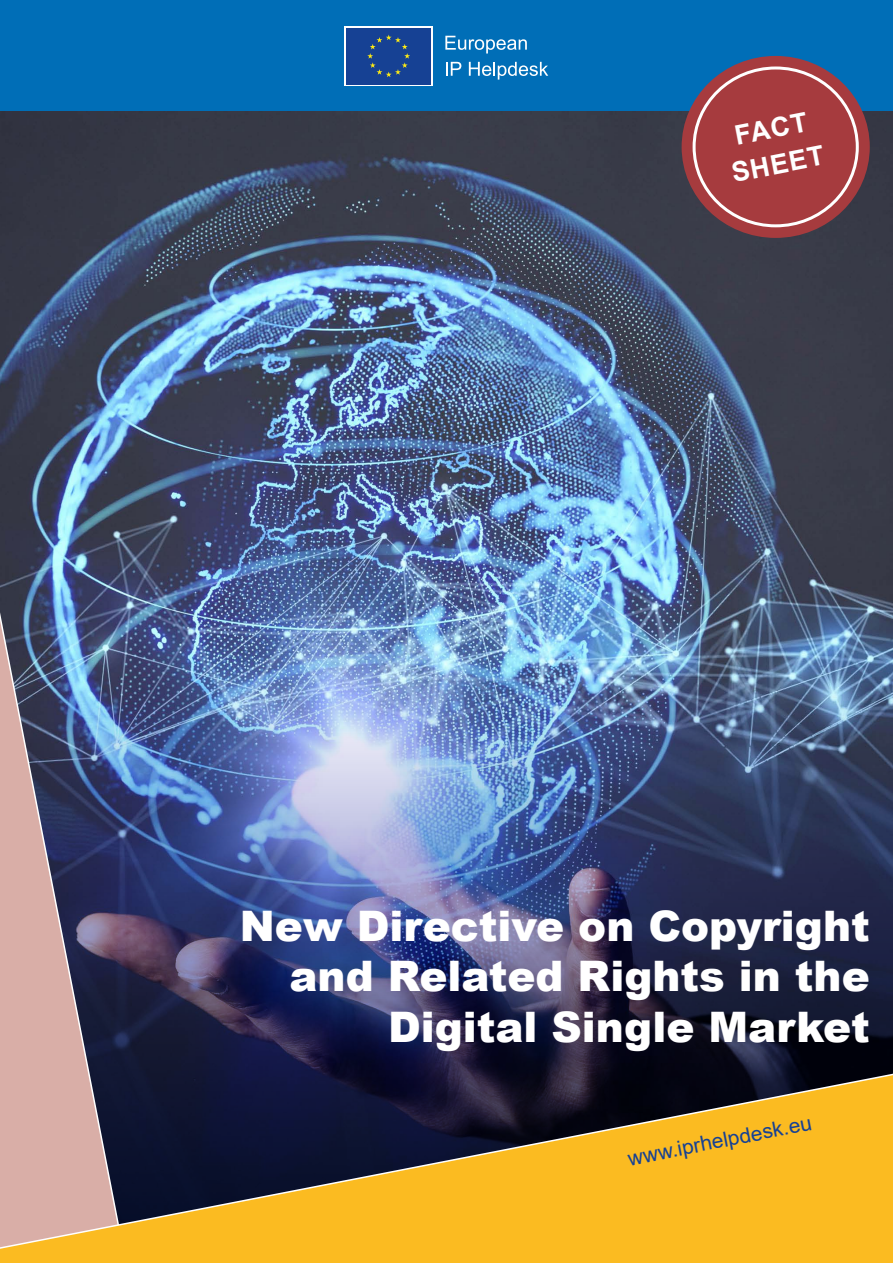
<style>
.page{position:relative;width:893px;height:1263px;background:#fff}
.page>*{position:absolute;margin:0;border:0;box-sizing:border-box;transform-origin:0 0}
.t1{font:900 42px/50.6px "Arial";color:#fff;text-align:right}
.t2{font:700 27px/36px "Arial";color:#fff;text-align:center}
.t3{font:21px "Arial";color:#164194}
</style>
<div class="page">
<div style="left:0;top:0;width:893px;height:112px;background:#006eb7"></div>
<svg style="left:345px;top:26px;width:88px;height:60px"></svg>
<div style="left:346px;top:28px;width:85px;height:56px;background:#164194"></div>
<svg style="left:367px;top:35px;width:43px;height:42px"></svg>
<svg style="left:445px;top:36px;width:82px;height:18px"></svg>
<svg style="left:446px;top:62px;width:15px;height:14px"></svg>
<svg style="left:469px;top:62px;width:79px;height:18px"></svg>
<img style="left:0;top:112px;width:893px;height:953px">
<div style="left:682px;top:56px;width:188px;height:182px;background:#a63b3e;border-radius:50%"></div>
<div style="left:693px;top:66px;width:166px;height:161px;border:3px solid #fff;border-radius:50%"></div>
<img style="left:121px;top:674px;width:771px;height:391px">
<img style="left:0;top:579px;width:121px;height:486px">
<svg style="left:0;top:1065px;width:893px;height:198px;background:#9c7934"></svg>
<p class="t2" style="left:722px;top:120px;width:95px;rotate:-11deg">FACT<br>SHEET</p>
<p class="t1" style="left:240px;top:899px;width:631px">New Directive on Copyright and Related Rights in the<br>Digital Single Market</p>
<p class="t3" style="left:625px;top:1144px;width:188px;rotate:-11deg">www.iprhelpdesk.eu</p>
</div>
